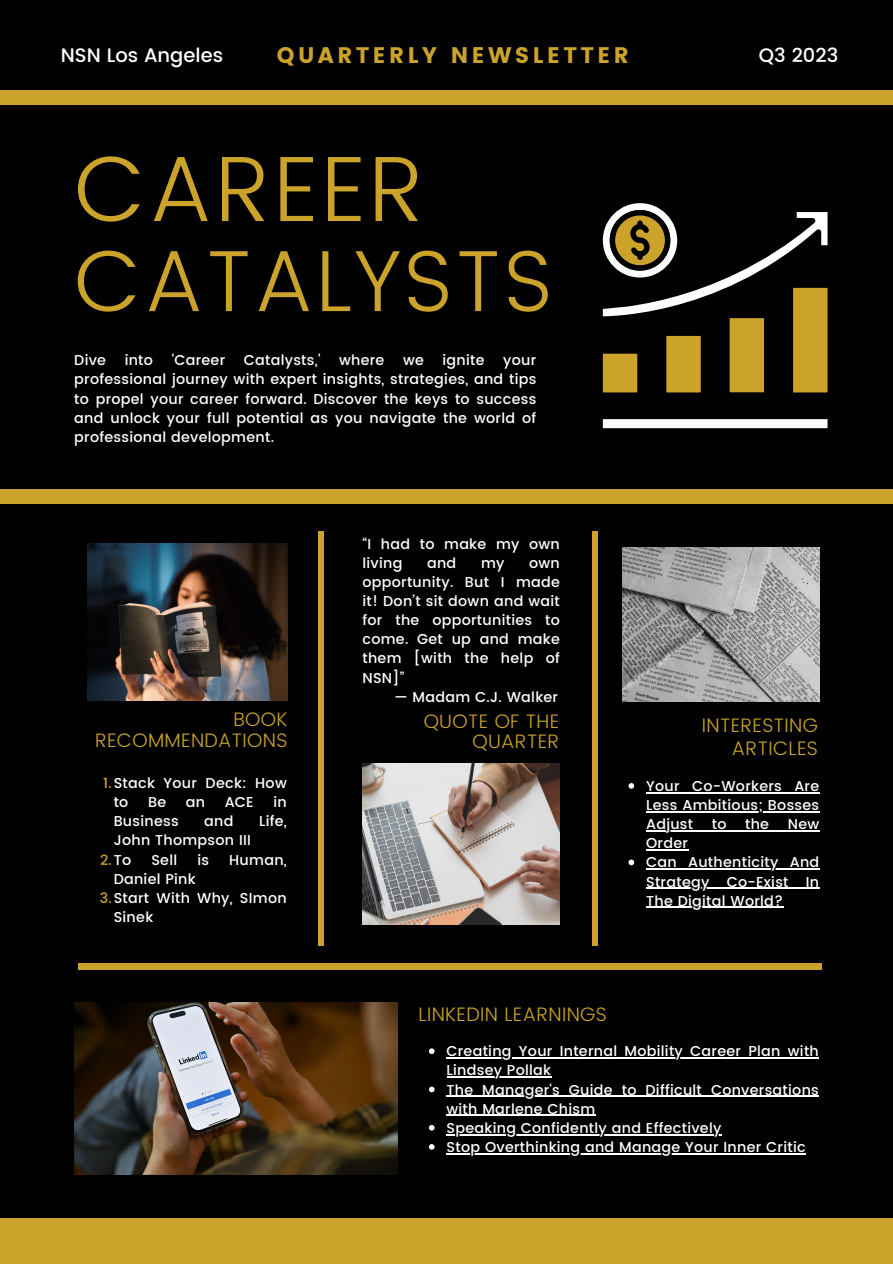
<style>
.page{position:relative;width:893px;height:1264px;background:#fff}
.page>*{position:absolute;margin:0;border:0;box-sizing:border-box;transform-origin:0 0}
.t1{font:300 92.7px "Poppins";letter-spacing:.025em;color:#cba32a}
.t2{font:300 86.7px "Poppins";letter-spacing:.025em;color:#cba32a}
.t3{font:22.5px "Poppins";letter-spacing:.15em;color:#cba32a}
.t4{font:300 19.5px/20.2px "Poppins";letter-spacing:.015em;color:#cba32a;text-align:right}
.t5{font:500 19.5px "Poppins";color:#fff}
.t6{font:500 14.25px/19.2px "Poppins";letter-spacing:.02em;color:#fff}
.t7{font:500 14.25px "Poppins";color:#cba32a}
.s1{color:#cba32a}
.s2{color:#fff}
</style>
<div class="page">
<div style="left:0;top:0;width:892px;height:1263px;background:#000"></div>
<div style="left:0;top:489px;width:892px;height:14px;background:#cba32a"></div>
<div style="left:0;top:1217px;width:892px;height:46px;background:#cba32a"></div>
<img style="left:74px;top:1002px;width:323px;height:172px">
<img style="left:363px;top:763px;width:197px;height:161px">
<div style="left:318px;top:531px;width:6px;height:415px;background:#cba32a"></div>
<div style="left:78px;top:963px;width:743px;height:6px;background:#cba32a"></div>
<div style="left:591px;top:531px;width:6px;height:415px;background:#cba32a"></div>
<img style="left:622px;top:547px;width:197px;height:154px">
<div style="left:0;top:90px;width:892px;height:15px;background:#cba32a"></div>
<svg style="left:602px;top:203px;width:226px;height:190px"></svg>
<div style="left:600px;top:416px;width:230px;height:15px;background:#fff"></div>
<div style="left:597px;top:413px;width:235px;height:20px;border:5px solid #000"></div>
<img style="left:88px;top:543px;width:200px;height:158px">
<svg style="left:429px;top:1048px;width:5px;height:6px"></svg>
<hr style="left:446px;top:1057px;width:373px;height:1px;background:#fff">
<hr style="left:446px;top:1076px;width:105px;height:1px;background:#fff">
<svg style="left:429px;top:1086px;width:5px;height:6px"></svg>
<hr style="left:446px;top:1095px;width:373px;height:1px;background:#fff">
<hr style="left:446px;top:1114px;width:149px;height:1px;background:#fff">
<svg style="left:429px;top:1125px;width:5px;height:5px"></svg>
<hr style="left:446px;top:1133px;width:275px;height:2px;background:#fff">
<svg style="left:429px;top:1144px;width:5px;height:5px"></svg>
<hr style="left:446px;top:1153px;width:359px;height:1px;background:#fff">
<svg style="left:628px;top:783px;width:6px;height:5px"></svg>
<hr style="left:646px;top:792px;width:173px;height:1px;background:#fff">
<hr style="left:646px;top:811px;width:173px;height:1px;background:#fff">
<hr style="left:646px;top:830px;width:173px;height:1px;background:#fff">
<hr style="left:646px;top:849px;width:42px;height:1px;background:#fff">
<svg style="left:628px;top:859px;width:6px;height:6px"></svg>
<hr style="left:646px;top:868px;width:173px;height:1px;background:#fff">
<hr style="left:646px;top:887px;width:173px;height:1px;background:#fff">
<hr style="left:646px;top:906px;width:137px;height:2px;background:#fff">
<p class="t5" style="left:61px;top:44px;width:164px">NSN Los Angeles</p>
<p class="t3" style="left:277px;top:42px;width:353px">QUARTERLY NEWSLETTER</p>
<p class="t5" style="left:758px;top:44px;width:81px">Q3 2023</p>
<p class="t1" style="left:74px;top:135px;width:352px">CAREER</p>
<p class="t2" style="left:74px;top:230px;width:480px">CATALYSTS</p>
<p class="t6" style="left:74px;top:351px;width:33px">Dive</p>
<p class="t6" style="left:125px;top:351px;width:30px">into</p>
<p class="t6" style="left:172px;top:351px;width:55px">'Career</p>
<p class="t6" style="left:244px;top:351px;width:78px">Catalysts,'</p>
<p class="t6" style="left:339px;top:351px;width:47px">where</p>
<p class="t6" style="left:403px;top:351px;width:22px">we</p>
<p class="t6" style="left:442px;top:351px;width:44px">ignite</p>
<p class="t6" style="left:74px;top:351px;width:463px;text-align:justify;text-indent:429px">your professional journey with expert insights, strategies, and tips to propel your career forward. Discover the keys to success and unlock your full potential as you navigate the world of professional development.</p>
<p class="t4" style="left:95px;top:709px;width:194px">BOOK<br>RECOMMENDATIONS</p>
<p class="t6" style="left:114px;top:773px;width:175px;text-indent:-10px"><span class="s1">1.</span>Stack Your Deck: How to</p>
<p class="t6" style="left:148px;top:792px;width:20px">Be</p>
<p class="t6" style="left:186px;top:792px;width:21px">an</p>
<p class="t6" style="left:225px;top:792px;width:31px">ACE</p>
<p class="t6" style="left:273px;top:792px;width:15px">in</p>
<p class="t6" style="left:114px;top:811px;width:67px">Business</p>
<p class="t6" style="left:204px;top:811px;width:31px">and</p>
<p class="t6" style="left:259px;top:811px;width:29px">Life,</p>
<p class="t6" style="left:114px;top:830px;width:139px">John Thompson III</p>
<p class="t7" style="left:100px;top:851px;width:33px">2.<span class="s2">To</span></p>
<p class="t6" style="left:151px;top:850px;width:27px">Sell</p>
<p class="t6" style="left:197px;top:850px;width:13px">is</p>
<p class="t6" style="left:229px;top:850px;width:59px">Human,</p>
<p class="t6" style="left:114px;top:869px;width:84px">Daniel Pink</p>
<p class="t6" style="left:114px;top:888px;width:175px;text-indent:-14px"><span class="s1">3.</span>Start With Why, SImon<br>Sinek</p>
<p class="t6" style="left:362px;top:534px;width:199px">“I had to make my own living</p>
<p class="t6" style="left:427px;top:553px;width:31px">and</p>
<p class="t6" style="left:481px;top:553px;width:25px">my</p>
<p class="t6" style="left:362px;top:553px;width:199px;text-align:justify;text-indent:167px">own opportunity. But I made it! Don’t sit down and wait for the opportunities to come. Get up and make them [with the help of NSN]”</p>
<p class="t6" style="left:394px;top:687px;width:165px">— Madam C.J. Walker</p>
<p class="t4" style="left:423px;top:711px;width:137px">QUOTE OF THE<br>QUARTER</p>
<p class="t4" style="left:701px;top:714px;width:117px;line-height:22.5px">INTERESTING<br>ARTICLES</p>
<p class="t6" style="left:646px;top:776px;width:175px;text-align:justify">Your Co-Workers Are Less Ambitious; Bosses Adjust</p>
<p class="t6" style="left:711px;top:814px;width:16px">to</p>
<p class="t6" style="left:745px;top:814px;width:25px">the</p>
<p class="t6" style="left:787px;top:814px;width:33px">New</p>
<p class="t4" style="left:418px;top:1003px;width:190px">LINKEDIN LEARNINGS</p>
<p class="t6" style="left:646px;top:833px;width:43px">Order</p>
<p class="t6" style="left:646px;top:853px;width:175px;text-align:justify">Can Authenticity And Strategy Co-Exist In The Digital World?</p>
<p class="t6" style="left:446px;top:1041px;width:374px">Creating Your Internal Mobility Career Plan with<br>Lindsey Pollak</p>
<p class="t6" style="left:446px;top:1080px;width:374px">The Manager's Guide to Difficult Conversations with Marlene Chism</p>
<p class="t6" style="left:446px;top:1118px;width:276px">Speaking Confidently and Effectively</p>
<p class="t6" style="left:446px;top:1137px;width:360px">Stop Overthinking and Manage Your Inner Critic</p>
</div>
